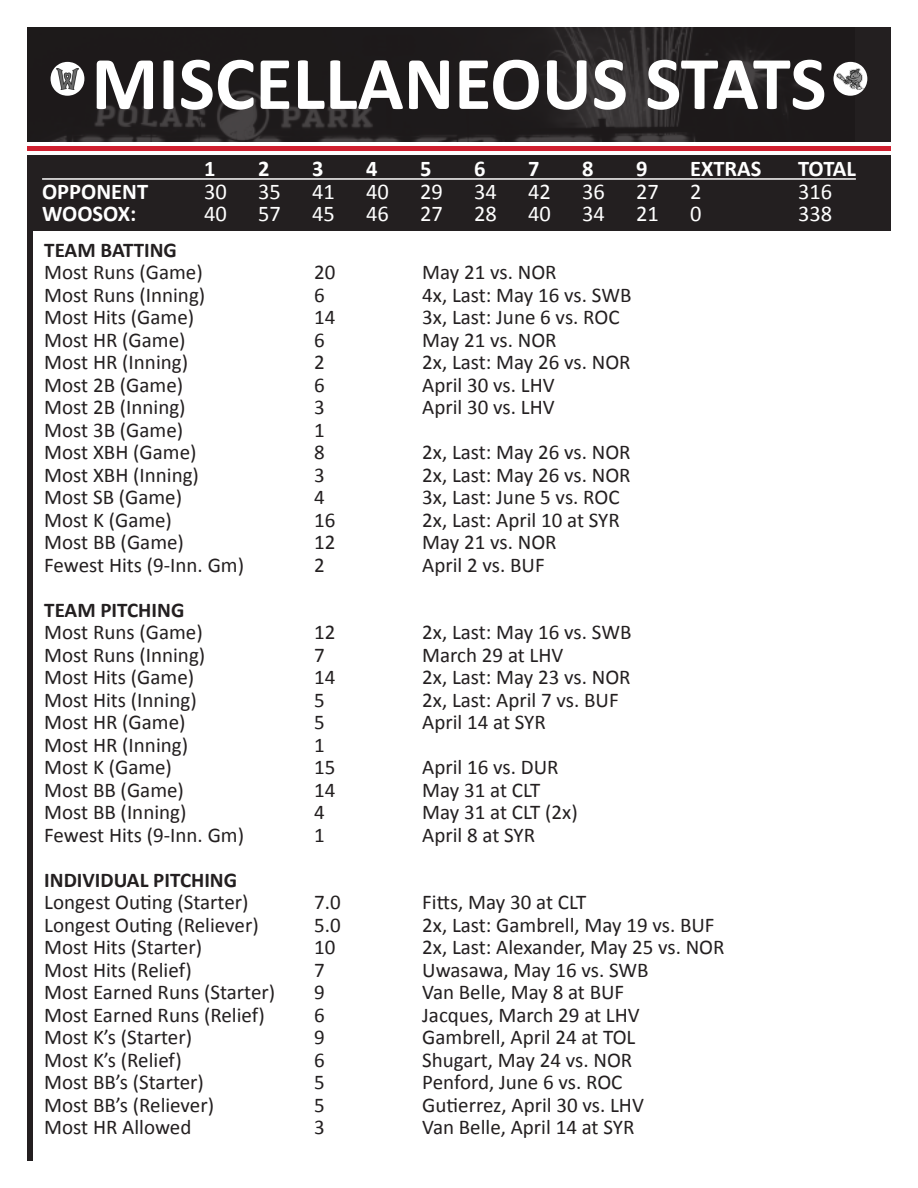
<style>
.page{position:relative;width:918px;height:1188px;background:#fff}
.page>*{position:absolute;margin:0;border:0;box-sizing:border-box;transform-origin:0 0}
.t1{font:700 76.5px "Calibri";color:#fff}
.t2{font:22.5px "Calibri";color:#fff}
.t3{font:700 22.5px "Calibri";color:#fff}
.t4{font:21px "Calibri";color:#231f20}
.t5{font:700 21px "Calibri";color:#231f20}
.s1{font-size:96px}
</style>
<div class="page">
<div style="left:27px;top:146px;width:864px;height:5px;background:#d02030"></div>
<div style="left:27px;top:155px;width:864px;height:76px;background:#231f20"></div>
<hr style="left:42px;top:178px;width:814px;height:2px;background:#fff">
<div style="left:27px;top:200px;width:5px;height:961px;background:#231f20"></div>
<div style="left:27px;top:27px;width:864px;height:114px;background:#231f20"></div>
<img style="left:53px;top:27px;width:754px;height:114px">
<img style="left:57px;top:68px;width:21px;height:22px">
<img style="left:836px;top:68px;width:27px;height:22px">
<h1 class="t1" style="left:44px;top:29px;width:832px"><span class="s1">•</span>MISCELLANEOUS STATS<span class="s1">•</span></h1>
<p class="t3" style="left:204px;top:153px;width:13px">1</p>
<p class="t3" style="left:258px;top:153px;width:13px">2</p>
<p class="t3" style="left:312px;top:153px;width:13px">3</p>
<p class="t3" style="left:366px;top:153px;width:13px">4</p>
<p class="t3" style="left:420px;top:153px;width:13px">5</p>
<p class="t3" style="left:474px;top:153px;width:13px">6</p>
<p class="t3" style="left:528px;top:153px;width:13px">7</p>
<p class="t3" style="left:582px;top:153px;width:13px">8</p>
<p class="t3" style="left:636px;top:153px;width:13px">9</p>
<p class="t3" style="left:690px;top:153px;width:73px">EXTRAS</p>
<p class="t3" style="left:798px;top:153px;width:59px">TOTAL</p>
<p class="t3" style="left:42px;top:176px;width:108px">OPPONENT</p>
<p class="t2" style="left:204px;top:178px;width:24px">30</p>
<p class="t2" style="left:258px;top:178px;width:24px">35</p>
<p class="t2" style="left:312px;top:178px;width:24px">41</p>
<p class="t2" style="left:366px;top:178px;width:24px">40</p>
<p class="t2" style="left:420px;top:178px;width:24px">29</p>
<p class="t2" style="left:474px;top:178px;width:24px">34</p>
<p class="t2" style="left:528px;top:178px;width:24px">42</p>
<p class="t2" style="left:582px;top:178px;width:24px">36</p>
<p class="t2" style="left:636px;top:178px;width:24px">27</p>
<p class="t2" style="left:690px;top:178px;width:13px">2</p>
<p class="t2" style="left:798px;top:178px;width:36px">316</p>
<p class="t3" style="left:42px;top:198px;width:96px">WOOSOX:</p>
<p class="t2" style="left:204px;top:200px;width:24px">40</p>
<p class="t2" style="left:258px;top:200px;width:24px">57</p>
<p class="t2" style="left:312px;top:200px;width:24px">45</p>
<p class="t2" style="left:366px;top:200px;width:24px">46</p>
<p class="t2" style="left:420px;top:200px;width:24px">27</p>
<p class="t2" style="left:474px;top:200px;width:24px">28</p>
<p class="t2" style="left:528px;top:200px;width:24px">40</p>
<p class="t2" style="left:582px;top:200px;width:24px">34</p>
<p class="t2" style="left:636px;top:200px;width:24px">21</p>
<p class="t2" style="left:690px;top:200px;width:13px">0</p>
<p class="t2" style="left:798px;top:200px;width:36px">338</p>
<p class="t5" style="left:44px;top:235px;width:134px">TEAM BATTING</p>
<p class="t4" style="left:44px;top:259px;width:160px">Most Runs (Game)</p>
<p class="t4" style="left:314px;top:259px;width:23px">20</p>
<p class="t4" style="left:422px;top:259px;width:136px">May 21 vs. NOR</p>
<p class="t4" style="left:44px;top:282px;width:162px">Most Runs (Inning)</p>
<p class="t4" style="left:314px;top:282px;width:12px">6</p>
<p class="t4" style="left:422px;top:282px;width:211px">4x, Last: May 16 vs. SWB</p>
<p class="t4" style="left:44px;top:304px;width:151px">Most Hits (Game)</p>
<p class="t4" style="left:314px;top:304px;width:23px">14</p>
<p class="t4" style="left:422px;top:304px;width:199px">3x, Last: June 6 vs. ROC</p>
<p class="t4" style="left:44px;top:327px;width:143px">Most HR (Game)</p>
<p class="t4" style="left:314px;top:327px;width:12px">6</p>
<p class="t4" style="left:422px;top:327px;width:136px">May 21 vs. NOR</p>
<p class="t4" style="left:44px;top:349px;width:145px">Most HR (Inning)</p>
<p class="t4" style="left:314px;top:349px;width:12px">2</p>
<p class="t4" style="left:422px;top:349px;width:210px">2x, Last: May 26 vs. NOR</p>
<p class="t4" style="left:44px;top:372px;width:140px">Most 2B (Game)</p>
<p class="t4" style="left:314px;top:372px;width:12px">6</p>
<p class="t4" style="left:422px;top:372px;width:134px">April 30 vs. LHV</p>
<p class="t4" style="left:44px;top:394px;width:143px">Most 2B (Inning)</p>
<p class="t4" style="left:314px;top:394px;width:12px">3</p>
<p class="t4" style="left:422px;top:394px;width:134px">April 30 vs. LHV</p>
<p class="t4" style="left:44px;top:417px;width:140px">Most 3B (Game)</p>
<p class="t4" style="left:314px;top:417px;width:12px">1</p>
<p class="t4" style="left:44px;top:439px;width:154px">Most XBH (Game)</p>
<p class="t4" style="left:314px;top:439px;width:12px">8</p>
<p class="t4" style="left:422px;top:439px;width:210px">2x, Last: May 26 vs. NOR</p>
<p class="t4" style="left:44px;top:462px;width:156px">Most XBH (Inning)</p>
<p class="t4" style="left:314px;top:462px;width:12px">3</p>
<p class="t4" style="left:422px;top:462px;width:210px">2x, Last: May 26 vs. NOR</p>
<p class="t4" style="left:44px;top:484px;width:139px">Most SB (Game)</p>
<p class="t4" style="left:314px;top:484px;width:12px">4</p>
<p class="t4" style="left:422px;top:484px;width:199px">3x, Last: June 5 vs. ROC</p>
<p class="t4" style="left:44px;top:507px;width:129px">Most K (Game)</p>
<p class="t4" style="left:314px;top:507px;width:23px">16</p>
<p class="t4" style="left:422px;top:507px;width:199px">2x, Last: April 10 at SYR</p>
<p class="t4" style="left:44px;top:529px;width:141px">Most BB (Game)</p>
<p class="t4" style="left:314px;top:529px;width:23px">12</p>
<p class="t4" style="left:422px;top:529px;width:136px">May 21 vs. NOR</p>
<p class="t4" style="left:44px;top:552px;width:201px">Fewest Hits (9-Inn. Gm)</p>
<p class="t4" style="left:314px;top:552px;width:12px">2</p>
<p class="t4" style="left:422px;top:552px;width:124px">April 2 vs. BUF</p>
<p class="t5" style="left:44px;top:595px;width:142px">TEAM PITCHING</p>
<p class="t4" style="left:44px;top:619px;width:160px">Most Runs (Game)</p>
<p class="t4" style="left:314px;top:619px;width:23px">12</p>
<p class="t4" style="left:422px;top:619px;width:211px">2x, Last: May 16 vs. SWB</p>
<p class="t4" style="left:44px;top:642px;width:162px">Most Runs (Inning)</p>
<p class="t4" style="left:314px;top:642px;width:12px">7</p>
<p class="t4" style="left:422px;top:642px;width:143px">March 29 at LHV</p>
<p class="t4" style="left:44px;top:664px;width:151px">Most Hits (Game)</p>
<p class="t4" style="left:314px;top:664px;width:23px">14</p>
<p class="t4" style="left:422px;top:664px;width:210px">2x, Last: May 23 vs. NOR</p>
<p class="t4" style="left:44px;top:687px;width:154px">Most Hits (Inning)</p>
<p class="t4" style="left:314px;top:687px;width:12px">5</p>
<p class="t4" style="left:422px;top:687px;width:198px">2x, Last: April 7 vs. BUF</p>
<p class="t4" style="left:44px;top:709px;width:143px">Most HR (Game)</p>
<p class="t4" style="left:314px;top:709px;width:12px">5</p>
<p class="t4" style="left:422px;top:709px;width:125px">April 14 at SYR</p>
<p class="t4" style="left:44px;top:732px;width:145px">Most HR (Inning)</p>
<p class="t4" style="left:314px;top:732px;width:12px">1</p>
<p class="t4" style="left:44px;top:754px;width:129px">Most K (Game)</p>
<p class="t4" style="left:314px;top:754px;width:23px">15</p>
<p class="t4" style="left:422px;top:754px;width:138px">April 16 vs. DUR</p>
<p class="t4" style="left:44px;top:777px;width:141px">Most BB (Game)</p>
<p class="t4" style="left:314px;top:777px;width:23px">14</p>
<p class="t4" style="left:422px;top:777px;width:120px">May 31 at CLT</p>
<p class="t4" style="left:44px;top:799px;width:144px">Most BB (Inning)</p>
<p class="t4" style="left:314px;top:799px;width:12px">4</p>
<p class="t4" style="left:422px;top:799px;width:157px">May 31 at CLT (2x)</p>
<p class="t4" style="left:44px;top:822px;width:201px">Fewest Hits (9-Inn. Gm)</p>
<p class="t4" style="left:314px;top:822px;width:12px">1</p>
<p class="t4" style="left:422px;top:822px;width:115px">April 8 at SYR</p>
<p class="t5" style="left:44px;top:865px;width:194px">INDIVIDUAL PITCHING</p>
<p class="t4" style="left:44px;top:889px;width:206px">Longest Outing (Starter)</p>
<p class="t4" style="left:314px;top:889px;width:28px">7.0</p>
<p class="t4" style="left:422px;top:889px;width:166px">Fitts, May 30 at CLT</p>
<p class="t4" style="left:44px;top:912px;width:216px">Longest Outing (Reliever)</p>
<p class="t4" style="left:314px;top:912px;width:28px">5.0</p>
<p class="t4" style="left:422px;top:912px;width:294px">2x, Last: Gambrell, May 19 vs. BUF</p>
<p class="t4" style="left:44px;top:934px;width:159px">Most Hits (Starter)</p>
<p class="t4" style="left:314px;top:934px;width:23px">10</p>
<p class="t4" style="left:422px;top:934px;width:304px">2x, Last: Alexander, May 25 vs. NOR</p>
<p class="t4" style="left:44px;top:957px;width:149px">Most Hits (Relief)</p>
<p class="t4" style="left:314px;top:957px;width:12px">7</p>
<p class="t4" style="left:422px;top:957px;width:228px">Uwasawa, May 16 vs. SWB</p>
<p class="t4" style="left:44px;top:979px;width:232px">Most Earned Runs (Starter)</p>
<p class="t4" style="left:314px;top:979px;width:12px">9</p>
<p class="t4" style="left:422px;top:979px;width:203px">Van Belle, May 8 at BUF</p>
<p class="t4" style="left:44px;top:1002px;width:222px">Most Earned Runs (Relief)</p>
<p class="t4" style="left:314px;top:1002px;width:12px">6</p>
<p class="t4" style="left:422px;top:1002px;width:219px">Jacques, March 29 at LHV</p>
<p class="t4" style="left:44px;top:1024px;width:149px">Most K’s (Starter)</p>
<p class="t4" style="left:314px;top:1024px;width:12px">9</p>
<p class="t4" style="left:422px;top:1024px;width:215px">Gambrell, April 24 at TOL</p>
<p class="t4" style="left:44px;top:1047px;width:139px">Most K’s (Relief)</p>
<p class="t4" style="left:314px;top:1047px;width:12px">6</p>
<p class="t4" style="left:422px;top:1047px;width:212px">Shugart, May 24 vs. NOR</p>
<p class="t4" style="left:44px;top:1069px;width:161px">Most BB’s (Starter)</p>
<p class="t4" style="left:314px;top:1069px;width:12px">5</p>
<p class="t4" style="left:422px;top:1069px;width:202px">Penford, June 6 vs. ROC</p>
<p class="t4" style="left:44px;top:1092px;width:171px">Most BB’s (Reliever)</p>
<p class="t4" style="left:314px;top:1092px;width:12px">5</p>
<p class="t4" style="left:422px;top:1092px;width:223px">Gutierrez, April 30 vs. LHV</p>
<p class="t4" style="left:44px;top:1114px;width:149px">Most HR Allowed</p>
<p class="t4" style="left:314px;top:1114px;width:12px">3</p>
<p class="t4" style="left:422px;top:1114px;width:214px">Van Belle, April 14 at SYR</p>
</div>
